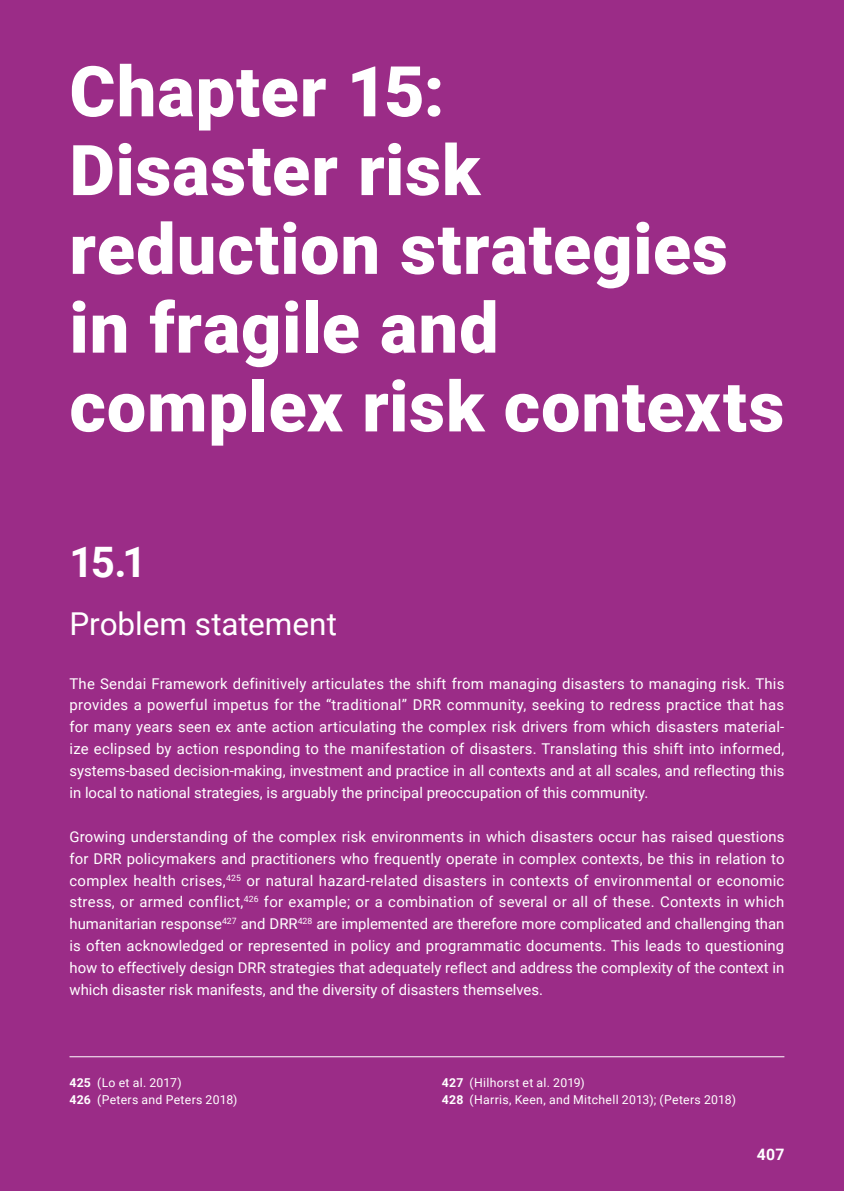
<style>
.page{position:relative;width:844px;height:1191px;background:#fff}
.page>*{position:absolute;margin:0;border:0;box-sizing:border-box;transform-origin:0 0}
.t1{font:900 70px/78.8px "Roboto";letter-spacing:.015em;color:#fff}
.t2{font:700 42px "Roboto";color:#fff}
.t3{font:31.5px "Roboto";letter-spacing:-.005em;color:#fff}
.t4{font:700 15.75px "Roboto";color:#fff}
.t5{font:14.88px/21.9px "Roboto";color:#fff;text-align:justify}
.t6{font:12.25px/17.5px "Roboto";letter-spacing:.025em;color:#fff}
.s1{font-weight:700}
</style>
<div class="page">
<div style="left:0;top:0;width:843px;height:1191px;background:#9b2c87"></div>
<hr style="left:69px;top:1056px;width:715px;height:1px;background:#fff">
<h1 class="t1" style="left:69px;top:49px;width:716px">Chapter 15:<br>Disaster risk reduction strategies in fragile and complex risk contexts</h1>
<h2 class="t2" style="left:69px;top:532px;width:79px">15.1</h2>
<h3 class="t3" style="left:69px;top:602px;width:269px">Problem statement</h3>
<p class="t5" style="left:69px;top:672px;width:716px">The Sendai Framework definitively articulates the shift from managing disasters to managing risk. This provides a powerful impetus for the “traditional” DRR community, seeking to redress practice that has for many years seen ex ante action articulating the complex risk drivers from which disasters material&shy;ize eclipsed by action responding to the manifestation of disasters. Translating this shift into informed, systems-based decision-making, investment and practice in all contexts and at all scales, and reflecting this in local to national strategies, is arguably the principal preoccupation of this community.</p>
<p class="t5" style="left:69px;top:825px;width:716px">Growing understanding of the complex risk environments in which disasters occur has raised questions for DRR policymakers and practitioners who frequently operate in complex contexts, be this in relation to complex health crises,<sup>425</sup> or natural hazard-related disasters in contexts of environmental or economic stress, or armed conflict,<sup>426</sup> for example; or a combination of several or all of these. Contexts in which humanitarian response<sup>427</sup> and DRR<sup>428</sup> are implemented are therefore more complicated and challenging than is often acknowledged or represented in policy and programmatic documents. This leads to questioning how to effectively design DRR strategies that adequately reflect and address the complexity of the context in which disaster risk manifests, and the diversity of disasters themselves.</p>
<p class="t6" style="left:69px;top:1073px;width:169px"><span class="s1">425</span> (Lo et al. 2017)<br><span class="s1">426</span> (Peters and Peters 2018)</p>
<p class="t6" style="left:441px;top:1073px;width:295px"><span class="s1">427</span> (Hilhorst et al. 2019)<br><span class="s1">428</span> (Harris, Keen, and Mitchell 2013); (Peters 2018)</p>
<p class="t4" style="left:756px;top:1143px;width:29px">407</p>
</div>
